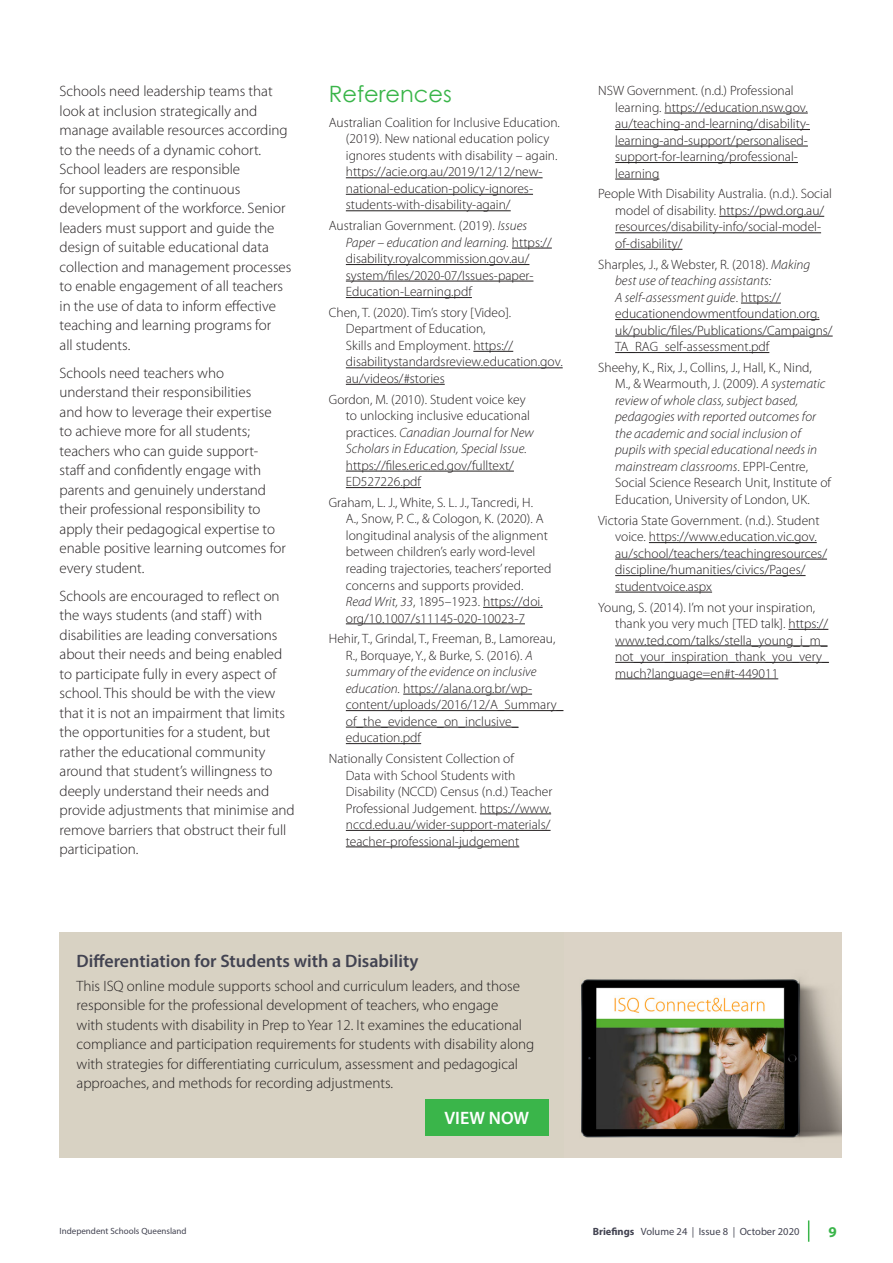
<style>
.page{position:relative;width:893px;height:1263px;background:#fff}
.page>*{position:absolute;margin:0;border:0;box-sizing:border-box;transform-origin:0 0}
.Heading_2{font:22.5px "Century Gothic";color:#3ab54a}
.Heading_3{font:600 18px "Myriad Pro";color:#424351}
.Heading_3-2{font:600 18px "Myriad Pro";color:#fff}
.Body_copy{font:300 15px/19.5px "Myriad Pro";color:#231f20}
.t1{font:700 15px "Myriad Pro";color:#3ab54a}
.Bibliography{font:300 13.5px/16.5px "Myriad Pro";color:#231f20}
.Bibliography-2{font:italic 300 13.5px/16.5px "Myriad Pro";color:#231f20}
.t2{font:10.5px "Myriad Pro";color:#424351}
.t3{font:9px "Myriad Pro";color:#424351}
.s1{font-style:italic}
.s2{font-style:normal}
.s3{font-weight:700}
</style>
<div class="page">
<svg style="left:808px;top:1220px;width:1px;height:22px"></svg>
<hr style="left:346px;top:177px;width:197px;height:1px;background:#231f20">
<hr style="left:346px;top:194px;width:187px;height:1px;background:#231f20">
<hr style="left:346px;top:210px;width:165px;height:1px;background:#231f20">
<hr style="left:512px;top:248px;width:40px;height:1px;background:#231f20">
<hr style="left:346px;top:264px;width:183px;height:1px;background:#231f20">
<hr style="left:346px;top:281px;width:187px;height:1px;background:#231f20">
<hr style="left:346px;top:297px;width:126px;height:1px;background:#231f20">
<hr style="left:473px;top:351px;width:40px;height:1px;background:#231f20">
<hr style="left:346px;top:367px;width:217px;height:1px;background:#231f20">
<hr style="left:346px;top:384px;width:99px;height:1px;background:#231f20">
<hr style="left:346px;top:471px;width:168px;height:1px;background:#231f20">
<hr style="left:346px;top:487px;width:75px;height:1px;background:#231f20">
<hr style="left:483px;top:607px;width:60px;height:1px;background:#231f20">
<hr style="left:346px;top:623px;width:179px;height:1px;background:#231f20">
<hr style="left:403px;top:694px;width:129px;height:1px;background:#231f20">
<hr style="left:346px;top:710px;width:217px;height:1px;background:#231f20">
<hr style="left:346px;top:727px;width:172px;height:1px;background:#231f20">
<hr style="left:346px;top:743px;width:75px;height:1px;background:#231f20">
<hr style="left:480px;top:813px;width:71px;height:1px;background:#231f20">
<hr style="left:346px;top:830px;width:205px;height:1px;background:#231f20">
<hr style="left:346px;top:846px;width:173px;height:1px;background:#231f20">
<hr style="left:664px;top:113px;width:144px;height:1px;background:#231f20">
<hr style="left:615px;top:129px;width:195px;height:1px;background:#231f20">
<hr style="left:615px;top:146px;width:193px;height:1px;background:#231f20">
<hr style="left:615px;top:162px;width:183px;height:1px;background:#231f20">
<hr style="left:615px;top:179px;width:44px;height:1px;background:#231f20">
<hr style="left:719px;top:216px;width:105px;height:1px;background:#231f20">
<hr style="left:615px;top:232px;width:206px;height:1px;background:#231f20">
<hr style="left:615px;top:249px;width:67px;height:1px;background:#231f20">
<hr style="left:741px;top:303px;width:40px;height:1px;background:#231f20">
<hr style="left:615px;top:319px;width:204px;height:1px;background:#231f20">
<hr style="left:615px;top:336px;width:218px;height:1px;background:#231f20">
<hr style="left:615px;top:352px;width:154px;height:1px;background:#231f20">
<hr style="left:649px;top:542px;width:168px;height:1px;background:#231f20">
<hr style="left:615px;top:559px;width:212px;height:1px;background:#231f20">
<hr style="left:615px;top:575px;width:191px;height:1px;background:#231f20">
<hr style="left:615px;top:592px;width:97px;height:1px;background:#231f20">
<hr style="left:788px;top:629px;width:40px;height:1px;background:#231f20">
<hr style="left:615px;top:645px;width:212px;height:1px;background:#231f20">
<hr style="left:615px;top:662px;width:214px;height:1px;background:#231f20">
<hr style="left:615px;top:678px;width:163px;height:1px;background:#231f20">
<div style="left:60px;top:932px;width:521px;height:226px;background:#d8d2c3"></div>
<div style="left:425px;top:1099px;width:124px;height:37px;background:#3ab54a"></div>
<img style="left:581px;top:932px;width:261px;height:226px">
<p class="Body_copy" style="left:60px;top:81px;width:233px">Schools need leadership teams that look at inclusion strategically and manage available resources according to the needs of a dynamic cohort.<br>School leaders are responsible<br>for supporting the continuous development of the workforce. Senior leaders must support and guide the design of suitable educational data collection and management processes to enable engagement of all teachers in the use of data to inform effective teaching and learning programs for<br>all students.</p>
<p class="Body_copy" style="left:60px;top:363px;width:228px">Schools need teachers who understand their responsibilities<br>and how to leverage their expertise to achieve more for all students; teachers who can guide support&shy;staff and confidently engage with parents and genuinely understand their professional responsibility to apply their pedagogical expertise to enable positive learning outcomes for every student.</p>
<p class="Body_copy" style="left:60px;top:586px;width:237px">Schools are encouraged to reflect on the ways students (and staff) with disabilities are leading conversations about their needs and being enabled to participate fully in every aspect of school. This should be with the view that it is not an impairment that limits the opportunities for a student, but rather the educational community around that student’s willingness to deeply understand their needs and provide adjustments that minimise and remove barriers that obstruct their full participation.</p>
<p class="Heading_2" style="left:329px;top:78px;width:125px">References</p>
<p class="Bibliography" style="left:346px;top:114px;width:216px;text-indent:-17px">Australian Coalition for Inclusive Education. (2019). New national education policy ignores students with disability – again. https://acie.org.au/2019/12/12/new&shy;national-education-policy-ignores&shy;students-with-disability-again/</p>
<p class="Bibliography" style="left:346px;top:217px;width:207px;text-indent:-17px">Australian Government. (2019). <span class="s1">Issues Paper – education and learning.</span> https:// disability.royalcommission.gov.au/ system/files/2020-07/Issues-paper-Education-Learning.pdf</p>
<p class="Bibliography" style="left:346px;top:304px;width:218px;text-indent:-17px">Chen, T. (2020). Tim’s story [Video].<br>Department of Education,<br>Skills and Employment. https:// disabilitystandardsreview.education.gov. au/videos/#stories</p>
<p class="Bibliography" style="left:346px;top:391px;width:189px;text-indent:-17px">Gordon, M. (2010). Student voice key to unlocking inclusive educational practices. <span class="s1">Canadian Journal for New Scholars in Education, Special Issue. </span>https://files.eric.ed.gov/fulltext/ ED527226.pdf</p>
<p class="Bibliography" style="left:346px;top:494px;width:207px;text-indent:-17px">Graham, L. J., White, S. L. J., Tancredi, H.<br>A., Snow, P. C., &amp; Cologon, K. (2020). A longitudinal analysis of the alignment between children’s early word-level reading trajectories, teachers’ reported concerns and supports provided.<br><span class="s1">Read Writ, 33</span>, 1895–1923. https://doi. org/10.1007/s11145-020-10023-7</p>
<p class="Bibliography" style="left:346px;top:630px;width:219px;text-indent:-17px">Hehir, T., Grindal, T., Freeman, B., Lamoreau, R., Borquaye, Y., &amp; Burke, S. (2016). <span class="s1">A summary of the evidence on inclusive education.</span> https://alana.org.br/wp&shy;content/uploads/2016/12/A_Summary_ of_the_evidence_on_inclusive_ education.pdf</p>
<p class="Bibliography" style="left:346px;top:750px;width:208px;text-indent:-17px">Nationally Consistent Collection of<br>Data with School Students with Disability (NCCD) Census (n.d.) Teacher Professional Judgement. https://www. nccd.edu.au/wider-support-materials/ teacher-professional-judgement</p>
<p class="Bibliography" style="left:615px;top:82px;width:196px;text-indent:-17px">NSW Government. (n.d.) Professional learning. https://education.nsw.gov. au/teaching-and-learning/disability&shy;learning-and-support/personalised&shy;support-for-learning/professional&shy;learning</p>
<p class="Bibliography" style="left:615px;top:186px;width:218px;text-indent:-17px">People With Disability Australia. (n.d.). Social model of disability. https://pwd.org.au/ resources/disability-info/social-model&shy;of-disability/</p>
<p class="Bibliography" style="left:615px;top:256px;width:219px;text-indent:-17px">Sharples, J., &amp; Webster, R. (2018). <span class="s1">Making best use of teaching assistants:<br>A self-assessment guide</span>. https:// educationendowmentfoundation.org. uk/public/files/Publications/Campaigns/ TA_RAG_self-assessment.pdf</p>
<p class="Bibliography-2" style="left:615px;top:359px;width:217px;text-indent:-17px"><span class="s2">Sheehy, K., Rix, J., Collins, J., Hall, K., Nind,<br>M., &amp; Wearmouth, J. (2009).</span> A systematic review of whole class, subject based, pedagogies with reported outcomes for the academic and social inclusion of pupils with special educational needs in mainstream classrooms<span class="s2">. EPPI-Centre, Social Science Research Unit, Institute of Education, University of London, UK.</span></p>
<p class="Bibliography" style="left:615px;top:512px;width:213px;text-indent:-17px">Victoria State Government. (n.d.). Student voice. https://www.education.vic.gov. au/school/teachers/teachingresources/ discipline/humanities/civics/Pages/ studentvoice.aspx</p>
<p class="Bibliography" style="left:615px;top:599px;width:215px;text-indent:-17px">Young, S. (2014). I’m not your inspiration, thank you very much [TED talk]. https:// www.ted.com/talks/stella_young_i_m_ not_your_inspiration_thank_you_very_ much?language=en#t-449011</p>
<p class="Heading_3" style="left:77px;top:950px;width:343px">Differentiation for Students with a Disability</p>
<p class="Body_copy" style="left:77px;top:976px;width:459px">This ISQ online module supports school and curriculum leaders, and those responsible for the professional development of teachers, who engage<br>with students with disability in Prep to Year 12. It examines the educational compliance and participation requirements for students with disability along with strategies for differentiating curriculum, assessment and pedagogical approaches, and methods for recording adjustments.</p>
<p class="Heading_3-2" style="left:444px;top:1107px;width:86px">VIEW NOW</p>
<p class="t3" style="left:60px;top:1226px;width:129px">Independent Schools Queensland</p>
<p class="t2" style="left:593px;top:1225px;width:208px"><span class="s3">Briefings</span> Volume 24 | Issue 8 | October 2020</p>
<p class="t1" style="left:829px;top:1222px;width:10px">9</p>
</div>
